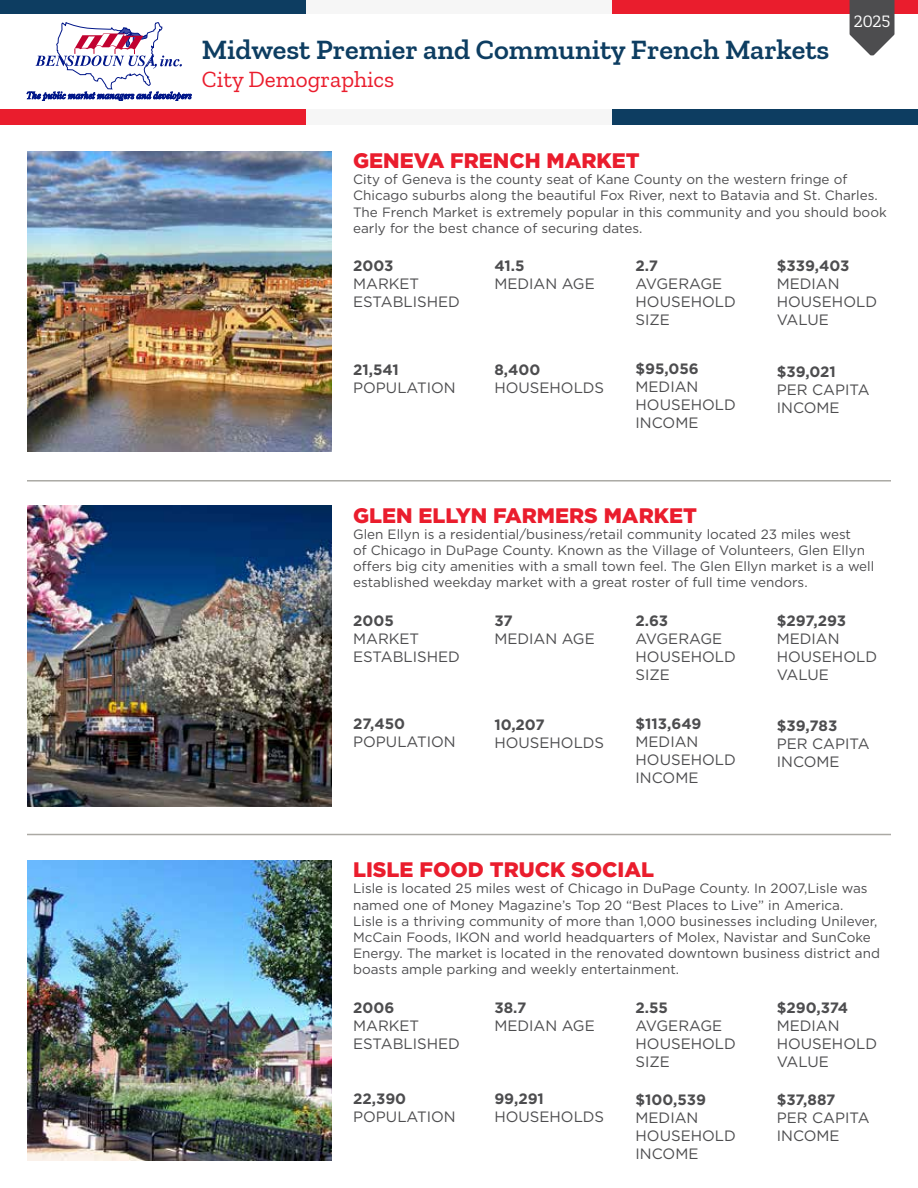
<style>
.page{position:relative;width:918px;height:1188px;background:#fff}
.page>*{position:absolute;margin:0;border:0;box-sizing:border-box;transform-origin:0 0}
.t1{font:600 28.5px "Zilla Slab";color:#0d3d61}
.t2{font:23.25px "Zilla Slab";color:#ea1d2d}
.t3{font:900 21px "Gotham";color:#ea1d2d}
.t4{font:17.4px "Zilla Slab";color:#fff}
.t5{font:15px/18px "Gotham";color:#4d4d4f}
.t6{font:700 15px "Gotham";color:#4d4d4f}
.t7{font:13.5px/16.2px "Gotham";color:#4d4d4f}
</style>
<div class="page">
<div style="left:0;top:0;width:306px;height:14px;background:#0d3d61"></div>
<div style="left:612px;top:0;width:306px;height:14px;background:#ea1d2d"></div>
<div style="left:306px;top:0;width:306px;height:14px;background:#f6f6f6"></div>
<div style="left:0;top:109px;width:306px;height:15px;background:#ea1d2d"></div>
<div style="left:612px;top:109px;width:306px;height:15px;background:#0d3d61"></div>
<div style="left:306px;top:109px;width:306px;height:15px;background:#f6f6f6"></div>
<svg style="left:27px;top:22px;width:165px;height:79px"></svg>
<svg style="left:850px;top:0;width:45px;height:55px"></svg>
<hr style="left:27px;top:480px;width:864px;height:2px;background:#aba9a4">
<hr style="left:27px;top:834px;width:864px;height:1px;background:#aba9a4">
<img style="left:27px;top:506px;width:305px;height:300px">
<img style="left:27px;top:151px;width:305px;height:301px">
<img style="left:27px;top:860px;width:305px;height:301px">
<h1 class="t1" style="left:202px;top:33px;width:629px">Midwest Premier and Community French Markets</h1>
<h2 class="t2" style="left:202px;top:66px;width:194px">City Demographics</h2>
<p class="t4" style="left:854px;top:12px;width:38px">2025</p>
<h3 class="t3" style="left:353px;top:146px;width:288px">GENEVA FRENCH MARKET</h3>
<p class="t7" style="left:353px;top:171px;width:535px">City of Geneva is the county seat of Kane County on the western fringe of Chicago suburbs along the beautiful Fox River, next to Batavia and St. Charles.<br>The French Market is extremely popular in this community and you should book early for the best chance of securing dates.</p>
<p class="t6" style="left:353px;top:256px;width:42px">2003</p>
<p class="t5" style="left:353px;top:274px;width:108px">MARKET<br>ESTABLISHED</p>
<p class="t6" style="left:777px;top:256px;width:74px">$339,403</p>
<p class="t5" style="left:777px;top:274px;width:102px">MEDIAN<br>HOUSEHOLD<br>VALUE</p>
<p class="t6" style="left:636px;top:256px;width:24px">2.7</p>
<p class="t5" style="left:636px;top:274px;width:102px">AVGERAGE<br>HOUSEHOLD<br>SIZE</p>
<p class="t6" style="left:636px;top:359px;width:65px">$95,056</p>
<p class="t5" style="left:636px;top:378px;width:102px">MEDIAN<br>HOUSEHOLD<br>INCOME</p>
<p class="t6" style="left:494px;top:256px;width:32px">41.5</p>
<p class="t5" style="left:494px;top:274px;width:102px">MEDIAN AGE</p>
<p class="t6" style="left:353px;top:359px;width:47px">21,541</p>
<p class="t5" style="left:353px;top:378px;width:104px">POPULATION</p>
<p class="t6" style="left:494px;top:360px;width:47px">8,400</p>
<p class="t5" style="left:494px;top:378px;width:111px">HOUSEHOLDS</p>
<p class="t6" style="left:777px;top:362px;width:61px">$39,021</p>
<p class="t5" style="left:777px;top:380px;width:94px">PER CAPITA<br>INCOME</p>
<h3 class="t3" style="left:353px;top:501px;width:345px">GLEN ELLYN FARMERS MARKET</h3>
<p class="t7" style="left:353px;top:526px;width:523px">Glen Ellyn is a residential/business/retail community located 23 miles west<br>of Chicago in DuPage County. Known as the Village of Volunteers, Glen Ellyn offers big city amenities with a small town feel. The Glen Ellyn market is a well established weekday market with a great roster of full time vendors.</p>
<p class="t6" style="left:353px;top:610px;width:42px">2005</p>
<p class="t5" style="left:353px;top:629px;width:108px">MARKET<br>ESTABLISHED</p>
<p class="t6" style="left:777px;top:610px;width:71px">$297,293</p>
<p class="t5" style="left:777px;top:629px;width:102px">MEDIAN<br>HOUSEHOLD<br>VALUE</p>
<p class="t6" style="left:636px;top:610px;width:34px">2.63</p>
<p class="t5" style="left:636px;top:629px;width:102px">AVGERAGE<br>HOUSEHOLD<br>SIZE</p>
<p class="t6" style="left:636px;top:714px;width:68px">$113,649</p>
<p class="t5" style="left:636px;top:732px;width:102px">MEDIAN<br>HOUSEHOLD<br>INCOME</p>
<p class="t6" style="left:494px;top:610px;width:20px">37</p>
<p class="t5" style="left:494px;top:629px;width:102px">MEDIAN AGE</p>
<p class="t6" style="left:353px;top:714px;width:54px">27,450</p>
<p class="t5" style="left:353px;top:733px;width:104px">POPULATION</p>
<p class="t6" style="left:494px;top:714px;width:52px">10,207</p>
<p class="t5" style="left:494px;top:733px;width:111px">HOUSEHOLDS</p>
<p class="t6" style="left:777px;top:716px;width:62px">$39,783</p>
<p class="t5" style="left:777px;top:735px;width:94px">PER CAPITA<br>INCOME</p>
<h3 class="t3" style="left:353px;top:855px;width:302px">LISLE FOOD TRUCK SOCIAL</h3>
<p class="t7" style="left:353px;top:880px;width:528px">Lisle is located 25 miles west of Chicago in DuPage County. In 2007,Lisle was named one of Money Magazine’s Top 20 “Best Places to Live” in America.<br>Lisle is a thriving community of more than 1,000 businesses including Unilever, McCain Foods, IKON and world headquarters of Molex, Navistar and SunCoke Energy. The market is located in the renovated downtown business district and boasts ample parking and weekly entertainment.</p>
<p class="t6" style="left:353px;top:997px;width:43px">2006</p>
<p class="t5" style="left:353px;top:1016px;width:108px">MARKET<br>ESTABLISHED</p>
<p class="t6" style="left:777px;top:997px;width:73px">$290,374</p>
<p class="t5" style="left:777px;top:1016px;width:102px">MEDIAN<br>HOUSEHOLD<br>VALUE</p>
<p class="t6" style="left:777px;top:1090px;width:60px">$37,887</p>
<p class="t5" style="left:777px;top:1108px;width:94px">PER CAPITA<br>INCOME</p>
<p class="t6" style="left:494px;top:997px;width:34px">38.7</p>
<p class="t5" style="left:494px;top:1016px;width:102px">MEDIAN AGE</p>
<p class="t6" style="left:636px;top:997px;width:34px">2.55</p>
<p class="t5" style="left:636px;top:1016px;width:102px">AVGERAGE<br>HOUSEHOLD<br>SIZE</p>
<p class="t6" style="left:636px;top:1090px;width:72px">$100,539</p>
<p class="t5" style="left:636px;top:1108px;width:102px">MEDIAN<br>HOUSEHOLD<br>INCOME</p>
<p class="t6" style="left:353px;top:1089px;width:55px">22,390</p>
<p class="t5" style="left:353px;top:1108px;width:104px">POPULATION</p>
<p class="t6" style="left:494px;top:1089px;width:51px">99,291</p>
<p class="t5" style="left:494px;top:1108px;width:111px">HOUSEHOLDS</p>
</div>
